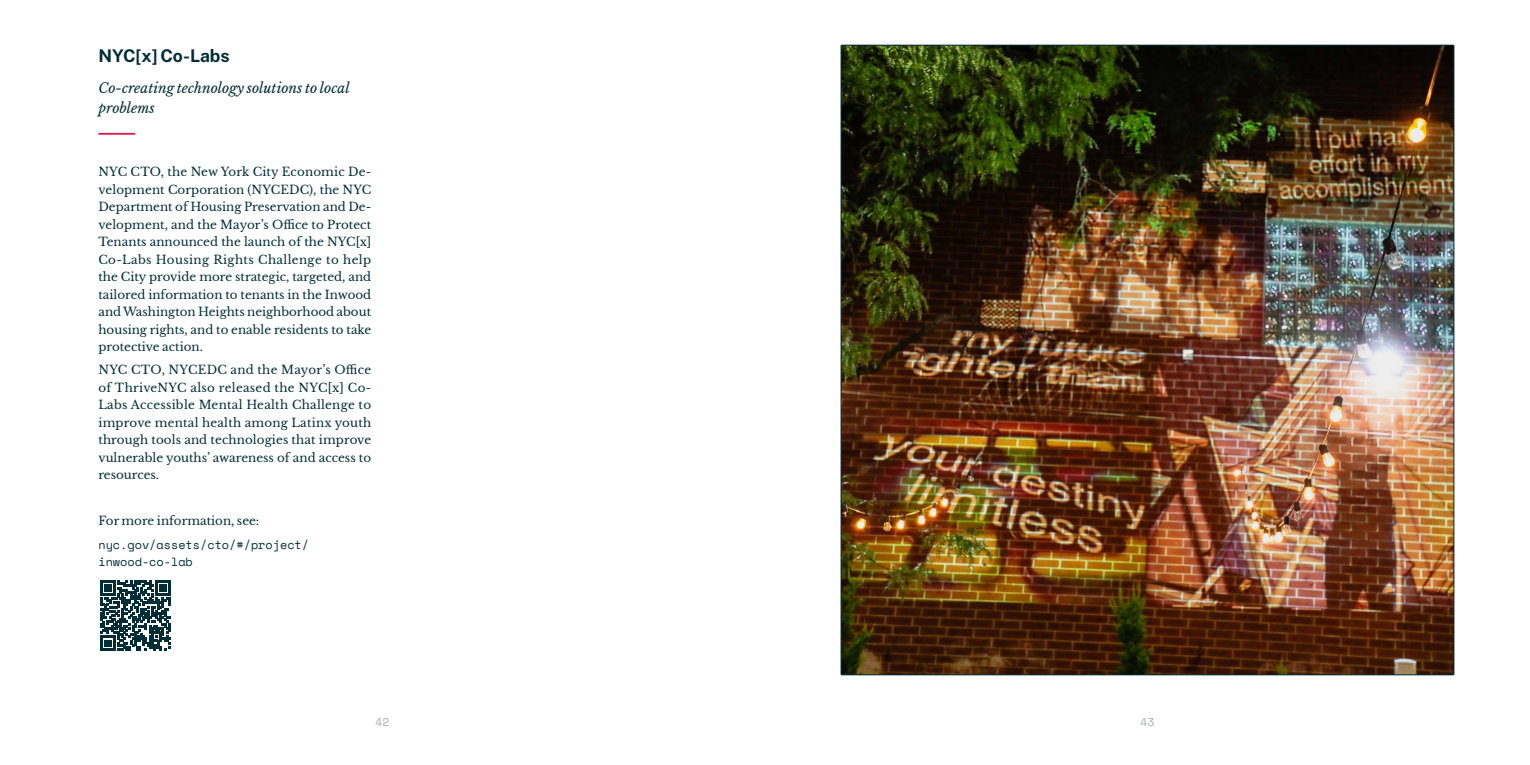
<style>
.page{position:relative;width:1530px;height:765px;background:#fff}
.page>*{position:absolute;margin:0;border:0;box-sizing:border-box;transform-origin:0 0}
.Heading_2{font:700 17.5px "Public Sans";color:#032d36}
.Heading_3{font:italic 13.75px/20px "Libre Baskerville";color:#032d36}
.Body_Left-Justified{font:11.88px/17.5px "Libre Baskerville";color:#032d36;text-align:justify}
.Body_Left-Justified-2{font:11.88px/17.5px "Space Mono";color:#032d36}
.t1{font:11.25px "Space Mono";color:#aaaeb3}
</style>
<div class="page">
<hr style="left:98px;top:133px;width:37px;height:2px;background:#e21b4e">
<svg style="left:100px;top:581px;width:70px;height:69px"></svg>
<img style="left:841px;top:45px;width:613px;height:630px">
<h2 class="Heading_2" style="left:98px;top:42px;width:133px">NYC[x] Co-Labs</h2>
<h3 class="Heading_3" style="left:98px;top:78px;width:253px">Co-creating technology solutions to local problems</h3>
<p class="Body_Left-Justified" style="left:98px;top:163px;width:274px">NYC CTO, the New York City Economic De&shy;velopment Corporation (NYCEDC), the NYC Department of Housing Preservation and De&shy;velopment, and the Mayor’s Office to Protect Tenants announced the launch of the NYC[x] Co-Labs Housing Rights Challenge to help the City provide more strategic, targeted, and tailored information to tenants in the Inwood and Washington Heights neighborhood about housing rights, and to enable residents to take protective action.</p>
<p class="Body_Left-Justified" style="left:98px;top:361px;width:274px">NYC CTO, NYCEDC and the Mayor’s Office of ThriveNYC also released the NYC[x] Co-Labs Accessible Mental Health Challenge to improve mental health among Latinx youth through tools and technologies that improve vulnerable youths’ awareness of and access to resources.</p>
<p class="Body_Left-Justified" style="left:98px;top:512px;width:162px">For more information, see:</p>
<p class="Body_Left-Justified-2" style="left:98px;top:535px;width:212px">nyc.gov/assets/cto/#/project/ inwood-co-lab</p>
<p class="t1" style="left:376px;top:714px;width:15px">42</p>
<p class="t1" style="left:1141px;top:714px;width:15px">43</p>
</div>
